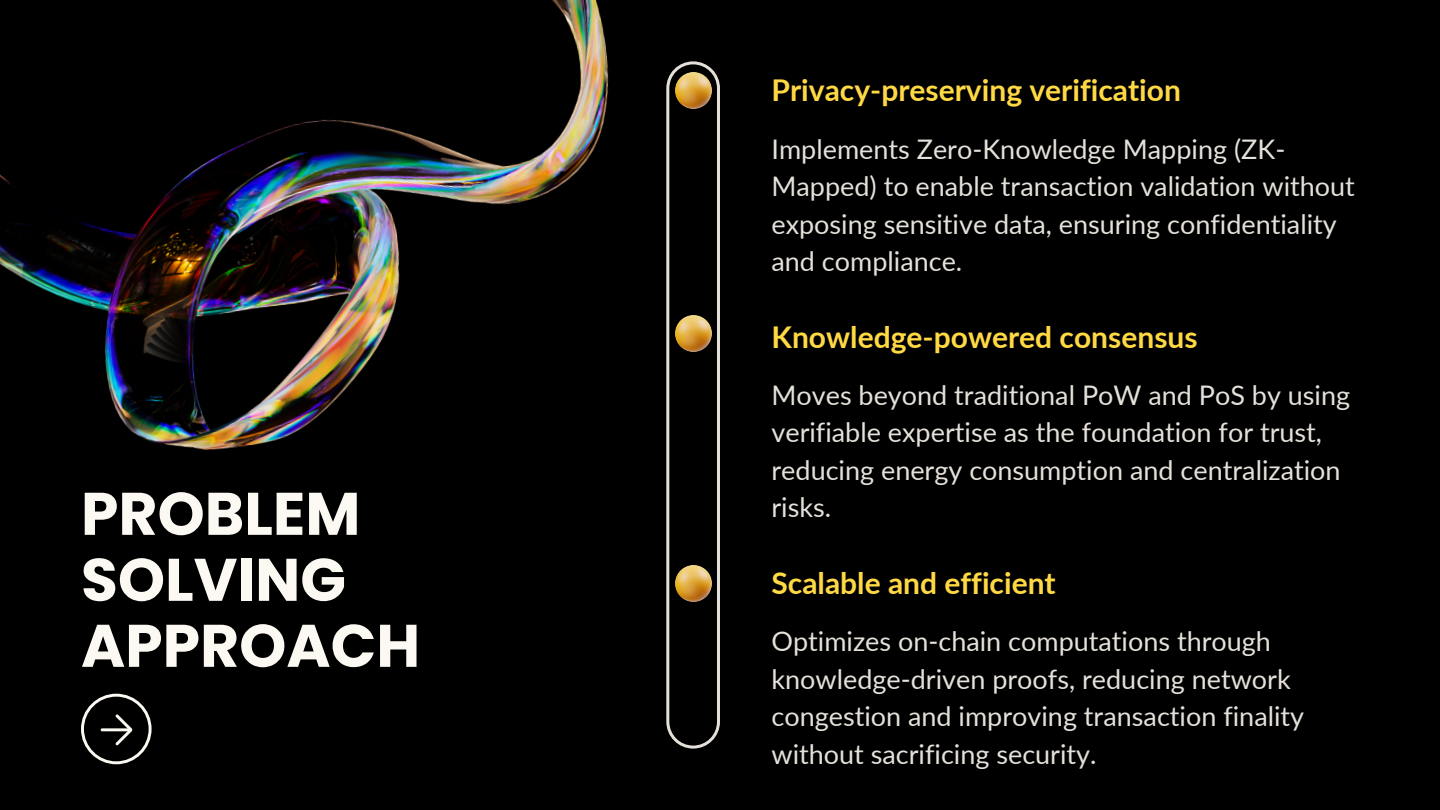
<style>
.page{position:relative;width:1440px;height:810px;background:#000}
.page>*{position:absolute;margin:0;border:0;box-sizing:border-box;transform-origin:0 0}
.t1{font:700 60px/66px "Poppins";color:#fbf9f1}
.t2{font:700 30px "Lato";color:#ffd944}
.t3{font:27px/37.5px "Lato";color:#e5e1da}
</style>
<div class="page">
<svg style="left:666px;top:61px;width:54px;height:687px"></svg>
<img style="left:675px;top:73px;width:36px;height:36px">
<img style="left:675px;top:316px;width:36px;height:36px">
<img style="left:675px;top:565px;width:36px;height:36px">
<svg style="left:81px;top:694px;width:71px;height:70px"></svg>
<hr style="left:101px;top:728px;width:31px;height:3px;background:#fbf9f1">
<img style="left:0;top:0;width:609px;height:450px">
<p class="t1" style="left:81px;top:481px;width:341px">PROBLEM<br>SOLVING<br>APPROACH</p>
<p class="t2" style="left:772px;top:72px;width:411px">Privacy-preserving verification</p>
<h1 class="t3" style="left:772px;top:130px;width:585px">Implements Zero-Knowledge Mapping (ZK-Mapped) to enable transaction validation without exposing sensitive data, ensuring confidentiality and compliance.</h1>
<p class="t2" style="left:772px;top:318px;width:428px">Knowledge-powered consensus</p>
<p class="t3" style="left:772px;top:376px;width:580px">Moves beyond traditional PoW and PoS by using verifiable expertise as the foundation for trust, reducing energy consumption and centralization risks.</p>
<p class="t2" style="left:772px;top:564px;width:286px">Scalable and efficient</p>
<h2 class="t3" style="left:772px;top:622px;width:534px">Optimizes on-chain computations through knowledge-driven proofs, reducing network congestion and improving transaction finality without sacrificing security.</h2>
</div>
